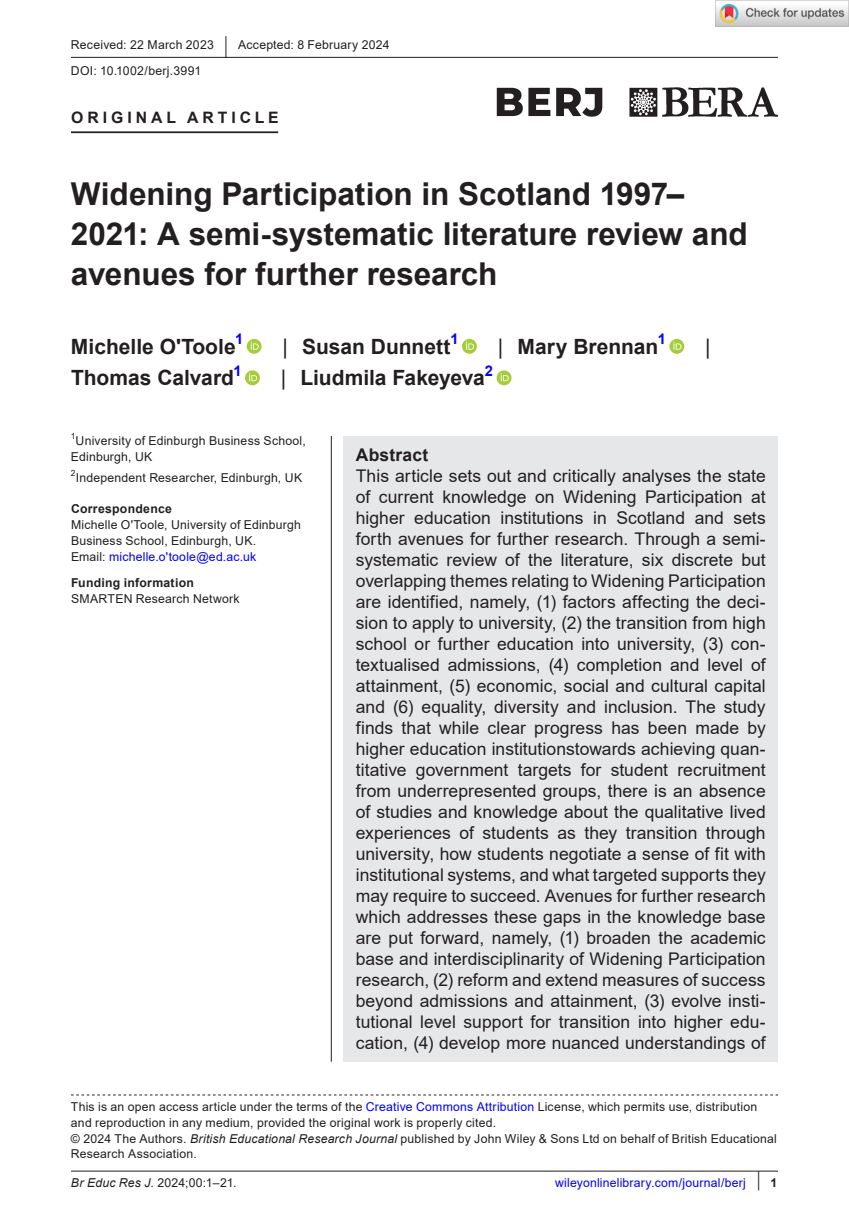
<style>
.page{position:relative;width:849px;height:1221px;background:#fff}
.page>*{position:absolute;margin:0;border:0;box-sizing:border-box;transform-origin:0 0}
.t1{font:700 31.5px/40.2px "Arial";color:#231f20}
.t2{font:700 21px "Arial";color:#231f20}
.t3{font:21px "Arial";color:#231f20}
.t4{font:17.5px/21px "Arial";letter-spacing:.005em;color:#231f20;text-align:justify}
.t5{font:700 17.5px "Arial";letter-spacing:.01em;color:#231f20}
.t6{font:700 15.75px "Arial";letter-spacing:.25em;color:#231f20}
.t7{font:12.25px/15.8px "Arial";letter-spacing:.015em;color:#231f20}
.t8{font:12.25px "Arial";letter-spacing:.015em;color:#00f}
.t9{font:700 12.25px "Arial";letter-spacing:.02em;color:#231f20}
.t10{font:8.58px "Arial";color:#231f20}
.s1{font-size:22.93px}
.s2{font-weight:400}
.s3{color:#00f}
.s4{font-style:italic}
.s5{font-size:20.3px;color:#231f20}
.s6{font-weight:700;color:#231f20}
</style>
<div class="page">
<hr style="left:71px;top:1170px;width:706px;height:1px;background:#231f20">
<img style="left:496px;top:88px;width:281px;height:29px">
<hr style="left:71px;top:131px;width:207px;height:2px;background:#231f20">
<svg style="left:246px;top:339px;width:15px;height:15px"></svg>
<svg style="left:250px;top:341px;width:9px;height:9px"></svg>
<div style="left:462px;top:339px;width:14px;height:15px;background:#a5cd39;border-radius:50%"></div>
<svg style="left:466px;top:341px;width:8px;height:9px"></svg>
<svg style="left:669px;top:339px;width:15px;height:15px"></svg>
<svg style="left:673px;top:341px;width:8px;height:9px"></svg>
<svg style="left:245px;top:370px;width:15px;height:15px"></svg>
<svg style="left:249px;top:373px;width:8px;height:8px"></svg>
<svg style="left:496px;top:370px;width:15px;height:15px"></svg>
<svg style="left:500px;top:373px;width:8px;height:8px"></svg>
<hr style="left:71px;top:57px;width:706px;height:1px;background:#231f20">
<svg style="left:71px;top:1094px;width:706px;height:1px"></svg>
<div style="left:343px;top:436px;width:434px;height:625px;background:#e6e7e9"></div>
<hr style="left:331px;top:436px;width:1px;height:625px;background:#231f20">
<img style="left:715px;top:0;width:133px;height:26px">
<p class="t7" style="left:71px;top:31px;width:320px;line-height:26.2px">Received: 22 March 2023 <span class="s1">|</span> Accepted: 8 February 2024<br>DOI: 10.1002/berj.3991</p>
<p class="t6" style="left:71px;top:106px;width:209px">ORIGINAL ARTICLE</p>
<h1 class="t1" style="left:71px;top:174px;width:678px">Widening Participation in Scotland 1997–<br>2021: A semi-systematic literature review and avenues for further research</h1>
<p class="t2" style="left:71px;top:331px;width:174px">Michelle O'Toole<sup>1</sup></p>
<p class="t2" style="left:282px;top:331px;width:177px"><span class="s2">|</span> Susan Dunnett<sup>1</sup></p>
<p class="t2" style="left:497px;top:331px;width:169px"><span class="s2">|</span> Mary Brennan<sup>1</sup></p>
<p class="t3" style="left:705px;top:332px;width:7px">|</p>
<p class="t2" style="left:71px;top:363px;width:172px">Thomas Calvard<sup>1</sup></p>
<p class="t2" style="left:281px;top:363px;width:213px"><span class="s2">|</span> Liudmila Fakeyeva<sup>2</sup></p>
<p class="t10" style="left:71px;top:430px;width:6px">1</p>
<p class="t7" style="left:71px;top:432px;width:236px;text-indent:5px">University of Edinburgh Business School,<br>Edinburgh, UK</p>
<p class="t10" style="left:71px;top:467px;width:6px">2</p>
<p class="t7" style="left:76px;top:469px;width:228px">Independent Researcher, Edinburgh, UK</p>
<p class="t9" style="left:71px;top:500px;width:102px">Correspondence</p>
<p class="t7" style="left:71px;top:516px;width:231px">Michelle O'Toole, University of Edinburgh<br>Business School, Edinburgh, UK.<br>Email: <span class="s3">michelle.o'toole@ed.ac.uk</span></p>
<p class="t9" style="left:71px;top:574px;width:124px">Funding information</p>
<p class="t7" style="left:71px;top:590px;width:170px">SMARTEN Research Network</p>
<p class="t5" style="left:356px;top:442px;width:74px">Abstract</p>
<p class="t4" style="left:356px;top:465px;width:411px">This article sets out and critically analyses the state of current knowledge on Widening Participation at higher education institutions in Scotland and sets forth avenues for further research. Through a semi&shy;systematic review of the literature, six discrete but overlapping themes relating to Widening Participation are identified, namely, (1) factors affecting the deci&shy;sion to apply to university, (2) the transition from high school or further education into university, (3) con&shy;textualised admissions, (4) completion and level of attainment, (5) economic, social and cultural capital and (6) equality, diversity and inclusion. The study finds that while clear progress has been made by higher education institutionstowards achieving quan&shy;titative government targets for student recruitment from underrepresented groups, there is an absence of studies and knowledge about the qualitative lived experiences of students as they transition through university, how students negotiate a sense of fit with institutional systems, and what targeted supports they may require to succeed. Avenues for further research which addresses these gaps in the knowledge base are put forward, namely, (1) broaden the academic base and interdisciplinarity of Widening Participation research, (2) reform and extend measures of success beyond admissions and attainment, (3) evolve insti&shy;tutional level support for transition into higher edu&shy;cation, (4) develop more nuanced understandings of</p>
<p class="t7" style="left:71px;top:1098px;width:707px">This is an open access article under the terms of the <span class="s3">Creative Commons Attribution</span> License, which permits use, distribution and reproduction in any medium, provided the original work is properly cited.<br>© 2024 The Authors. <span class="s4">British Educational Research Journal</span> published by John Wiley &amp; Sons Ltd on behalf of British Educational Research Association.</p>
<p class="t7" style="left:71px;top:1174px;width:167px"><span class="s4">Br Educ Res J.</span> 2024;00:1–21.</p>
<p class="t8" style="left:555px;top:1174px;width:224px">wileyonlinelibrary.com/journal/berj <span class="s5">|</span> <span class="s6">1</span></p>
</div>
